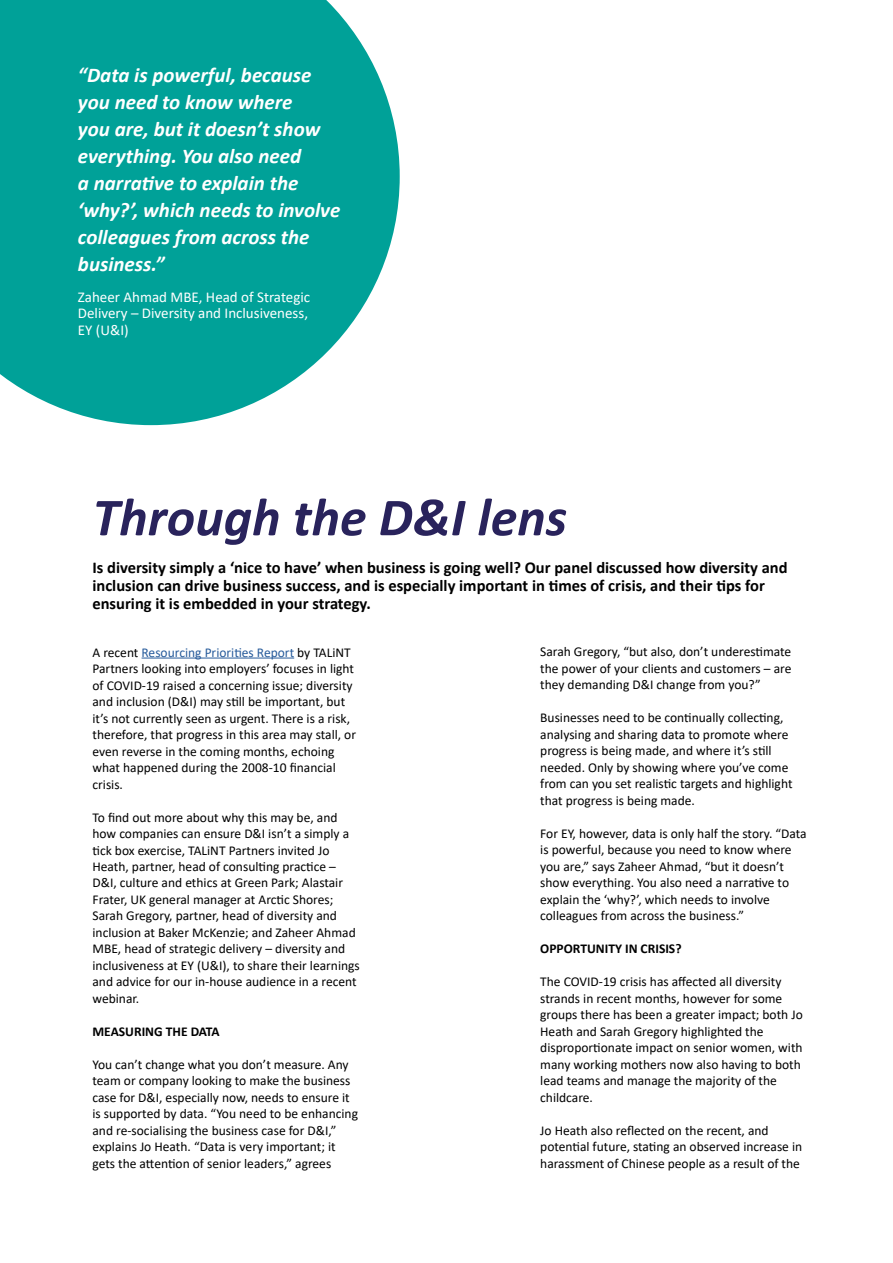
<style>
.page{position:relative;width:893px;height:1263px;background:#fff}
.page>*{position:absolute;margin:0;border:0;box-sizing:border-box;transform-origin:0 0}
.t1{font:italic 700 54px "Calibri";color:#29235c}
.t2{font:italic 700 21px/27px "Calibri";color:#fff}
.t3{font:700 16.5px/18px "Calibri";color:#000}
.t4{font:15px/16.5px "Calibri";color:#fff}
.t5{font:13.5px/16.5px "Calibri";color:#000}
.t6{font:700 13.5px "Calibri";color:#000}
.s1{color:#275b9b}
</style>
<div class="page">
<hr style="left:142px;top:658px;width:152px;height:1px;background:#275b9b">
<svg style="left:0;top:0;width:400px;height:425px;background:#1daba3"></svg>
<h2 class="t2" style="left:78px;top:61px;width:264px">“Data is powerful, because you need to know where<br>you are, but it doesn’t show everything. You also need<br>a narrative to explain the ‘why?’, which needs to involve colleagues from across the business.”</h2>
<p class="t4" style="left:78px;top:288px;width:234px">Zaheer Ahmad MBE, Head of Strategic<br>Delivery – Diversity and Inclusiveness,<br>EY (U&amp;I)</p>
<h1 class="t1" style="left:92px;top:479px;width:476px">Through the D&amp;I lens</h1>
<p class="t3" style="left:92px;top:558px;width:697px">Is diversity simply a ‘nice to have’ when business is going well? Our panel discussed how diversity and inclusion can drive business success, and is especially important in times of crisis, and their tips for ensuring it is embedded in your strategy.</p>
<p class="t5" style="left:92px;top:643px;width:265px">A recent <span class="s1">Resourcing Priorities Report</span> by TALiNT Partners looking into employers’ focuses in light of COVID-19 raised a concerning issue; diversity and inclusion (D&amp;I) may still be important, but it’s not currently seen as urgent. There is a risk, therefore, that progress in this area may stall, or even reverse in the coming months, echoing what happened during the 2008-10 financial crisis.</p>
<p class="t5" style="left:92px;top:808px;width:269px">To find out more about why this may be, and how companies can ensure D&amp;I isn’t a simply a tick box exercise, TALiNT Partners invited Jo Heath, partner, head of consulting practice – D&amp;I, culture and ethics at Green Park; Alastair Frater, UK general manager at Arctic Shores; Sarah Gregory, partner, head of diversity and inclusion at Baker McKenzie; and Zaheer Ahmad MBE, head of strategic delivery – diversity and inclusiveness at EY (U&amp;I), to share their learnings and advice for our in-house audience in a recent webinar.</p>
<p class="t6" style="left:92px;top:1022px;width:129px">MEASURING THE DATA</p>
<p class="t5" style="left:92px;top:1056px;width:267px">You can’t change what you don’t measure. Any team or company looking to make the business case for D&amp;I, especially now, needs to ensure it is supported by data. “You need to be enhancing and re-socialising the business case for D&amp;I,” explains Jo Heath. “Data is very important; it gets the attention of senior leaders,” agrees</p>
<p class="t5" style="left:540px;top:643px;width:253px;text-align:justify">Sarah Gregory, “but also, don’t underestimate the power of your clients and customers – are they demanding D&amp;I change from you?”</p>
<p class="t5" style="left:540px;top:709px;width:254px">Businesses need to be continually collecting, analysing and sharing data to promote where progress is being made, and where it’s still needed. Only by showing where you’ve come from can you set realistic targets and highlight that progress is being made.</p>
<p class="t5" style="left:540px;top:825px;width:268px">For EY, however, data is only half the story. “Data is powerful, because you need to know where you are,” says Zaheer Ahmad, “but it doesn’t show everything. You also need a narrative to explain the ‘why?’, which needs to involve colleagues from across the business.”</p>
<p class="t6" style="left:540px;top:939px;width:143px">OPPORTUNITY IN CRISIS?</p>
<p class="t5" style="left:540px;top:973px;width:264px">The COVID-19 crisis has affected all diversity strands in recent months, however for some groups there has been a greater impact; both Jo Heath and Sarah Gregory highlighted the disproportionate impact on senior women, with many working mothers now also having to both lead teams and manage the majority of the childcare.</p>
<p class="t5" style="left:540px;top:1122px;width:264px">Jo Heath also reflected on the recent, and potential future, stating an observed increase in harassment of Chinese people as a result of the</p>
</div>
